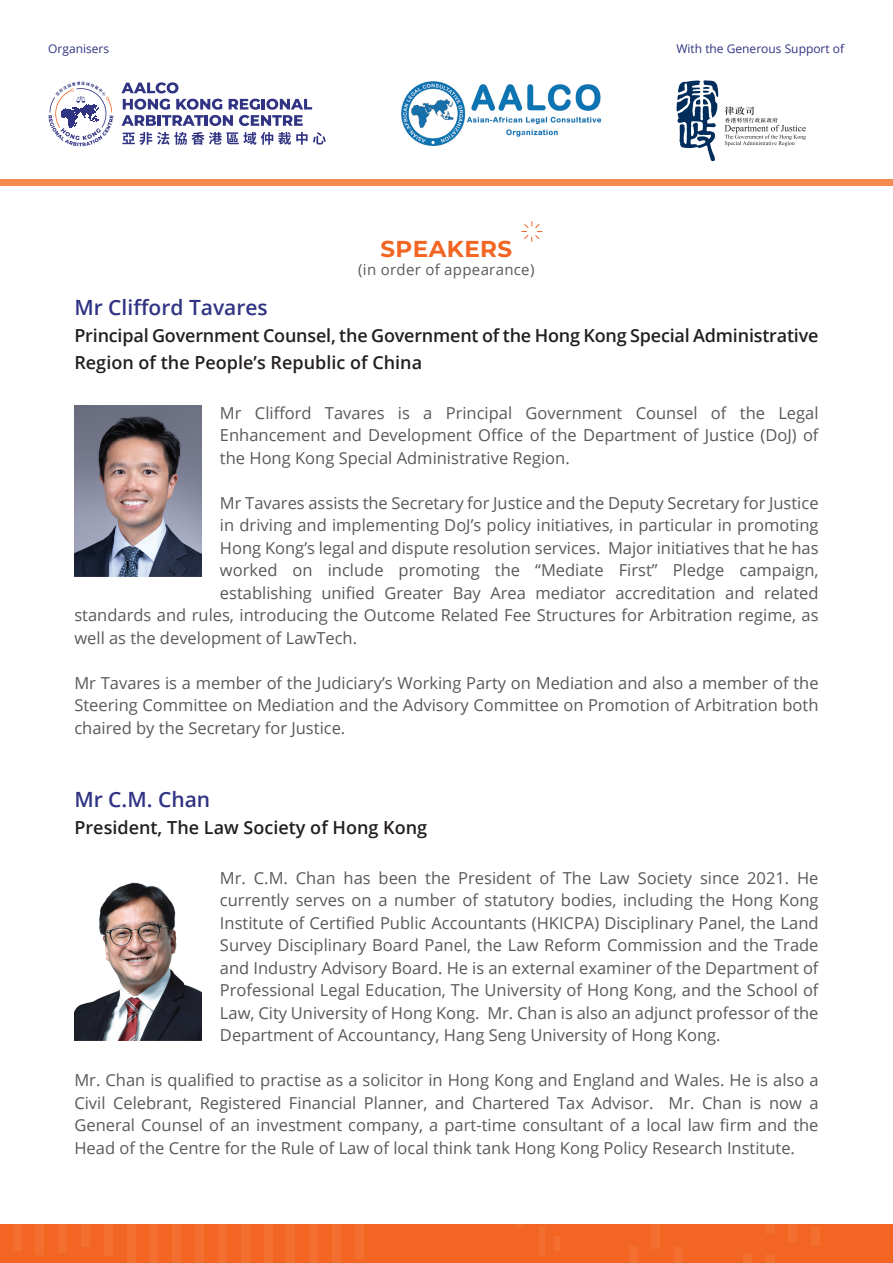
<style>
.page{position:relative;width:893px;height:1263px;background:#fff}
.page>*{position:absolute;margin:0;border:0;box-sizing:border-box;transform-origin:0 0}
.t1{font:700 22.95px "Montserrat";letter-spacing:.02em;color:#f26522}
.t2{font:600 21px "Open Sans";color:#303483}
.t3{font:600 18px/27px "Open Sans";letter-spacing:-.01em;color:#231f20}
.t4{font:16.5px/22.5px "Open Sans";color:#58595b;text-align:justify}
.t5{font:15px "Open Sans";letter-spacing:.02em;color:#58595b}
.t6{font:12px "Open Sans";color:#303483}
</style>
<div class="page">
<div style="left:0;top:1224px;width:893px;height:39px;background:#f26522"></div>
<svg style="left:13px;top:1224px;width:8px;height:27px"></svg>
<div style="left:36px;top:1049px;width:8px;height:206px;background:#fff"></div>
<div style="left:59px;top:1052px;width:8px;height:200px;background:#fff"></div>
<div style="left:81px;top:1043px;width:9px;height:203px;background:#fff"></div>
<div style="left:104px;top:1042px;width:8px;height:214px;background:#fff"></div>
<svg style="left:127px;top:1224px;width:8px;height:39px"></svg>
<svg style="left:150px;top:1224px;width:8px;height:39px"></svg>
<svg style="left:173px;top:1224px;width:8px;height:39px"></svg>
<svg style="left:195px;top:1224px;width:9px;height:39px"></svg>
<svg style="left:218px;top:1224px;width:8px;height:39px"></svg>
<svg style="left:241px;top:1224px;width:8px;height:39px"></svg>
<svg style="left:264px;top:1224px;width:8px;height:39px"></svg>
<svg style="left:287px;top:1224px;width:8px;height:39px"></svg>
<svg style="left:310px;top:1224px;width:8px;height:39px"></svg>
<svg style="left:332px;top:1224px;width:9px;height:39px"></svg>
<svg style="left:355px;top:1224px;width:8px;height:34px"></svg>
<div style="left:515px;top:1010px;width:8px;height:216px;background:#fff"></div>
<div style="left:539px;top:1226px;width:6px;height:29px;background:#f26f30"></div>
<div style="left:629px;top:1246px;width:8px;height:17px;background:#f26f30"></div>
<div style="left:652px;top:948px;width:8px;height:300px;background:#fff"></div>
<div style="left:675px;top:1247px;width:8px;height:16px;background:#f26f30"></div>
<div style="left:743px;top:1254px;width:8px;height:9px;background:#f26f30"></div>
<svg style="left:766px;top:1224px;width:8px;height:10px"></svg>
<div style="left:555px;top:1236px;width:5px;height:14px;background:#f26f30"></div>
<div style="left:766px;top:1254px;width:8px;height:9px;background:#f26f30"></div>
<svg style="left:789px;top:1224px;width:8px;height:18px"></svg>
<div style="left:812px;top:1226px;width:8px;height:20px;background:#f26f30"></div>
<div style="left:0;top:179px;width:893px;height:7px;background:#f68a50"></div>
<img style="left:402px;top:82px;width:199px;height:64px">
<svg style="left:121px;top:82px;width:57px;height:11px"></svg>
<svg style="left:121px;top:99px;width:191px;height:27px"></svg>
<svg style="left:122px;top:132px;width:204px;height:13px"></svg>
<svg style="left:48px;top:82px;width:65px;height:64px"></svg>
<svg style="left:676px;top:80px;width:42px;height:81px"></svg>
<svg style="left:725px;top:106px;width:81px;height:40px"></svg>
<img style="left:74px;top:406px;width:128px;height:170px">
<svg style="left:521px;top:221px;width:21px;height:21px"></svg>
<img style="left:74px;top:882px;width:128px;height:158px">
<p class="t6" style="left:48px;top:40px;width:62px">Organisers</p>
<p class="t6" style="left:676px;top:40px;width:169px">With the Generous Support of</p>
<h1 class="t1" style="left:380px;top:232px;width:133px">SPEAKERS</h1>
<p class="t5" style="left:358px;top:259px;width:178px">(in order of appearance)</p>
<p class="t2" style="left:74px;top:293px;width:195px">Mr Clifford Tavares</p>
<p class="t3" style="left:74px;top:322px;width:746px">Principal Government Counsel, the Government of the Hong Kong Special Administrative<br>Region of the People’s Republic of China</p>
<p class="t4" style="left:220px;top:401px;width:600px">Mr Clifford Tavares is a Principal Government Counsel of the Legal Enhancement and Development Office of the Department of Justice (DoJ) of the Hong Kong Special Administrative Region.</p>
<p class="t4" style="left:220px;top:491px;width:600px">Mr Tavares assists the Secretary for Justice and the Deputy Secretary for Justice</p>
<p class="t4" style="left:220px;top:514px;width:600px">in driving and implementing DoJ’s policy initiatives, in particular in promoting</p>
<p class="t4" style="left:220px;top:536px;width:600px">Hong Kong’s legal and dispute resolution services. Major initiatives that he has</p>
<p class="t4" style="left:220px;top:559px;width:600px">worked on include promoting the “Mediate First” Pledge campaign,</p>
<p class="t4" style="left:220px;top:581px;width:600px">establishing unified Greater Bay Area mediator accreditation and related</p>
<p class="t4" style="left:74px;top:604px;width:746px">standards and rules, introducing the Outcome Related Fee Structures for Arbitration regime, as</p>
<p class="t4" style="left:74px;top:626px;width:284px">well as the development of LawTech.</p>
<p class="t4" style="left:74px;top:671px;width:746px">Mr Tavares is a member of the Judiciary’s Working Party on Mediation and also a member of the Steering Committee on Mediation and the Advisory Committee on Promotion of Arbitration both chaired by the Secretary for Justice.</p>
<p class="t2" style="left:74px;top:785px;width:137px">Mr C.M. Chan</p>
<p class="t3" style="left:74px;top:814px;width:354px">President, The Law Society of Hong Kong</p>
<p class="t4" style="left:220px;top:866px;width:600px">Mr. C.M. Chan has been the President of The Law Society since 2021. He currently serves on a number of statutory bodies, including the Hong Kong Institute of Certified Public Accountants (HKICPA) Disciplinary Panel, the Land Survey Disciplinary Board Panel, the Law Reform Commission and the Trade and Industry Advisory Board. He is an external examiner of the Department of Professional Legal Education, The University of Hong Kong, and the School of Law, City University of Hong Kong. Mr. Chan is also an adjunct professor of the Department of Accountancy, Hang Seng University of Hong Kong.</p>
<p class="t4" style="left:74px;top:1068px;width:746px">Mr. Chan is qualified to practise as a solicitor in Hong Kong and England and Wales. He is also a Civil Celebrant, Registered Financial Planner, and Chartered Tax Advisor. Mr. Chan is now a General Counsel of an investment company, a part-time consultant of a local law firm and the Head of the Centre for the Rule of Law of local think tank Hong Kong Policy Research Institute.</p>
</div>
